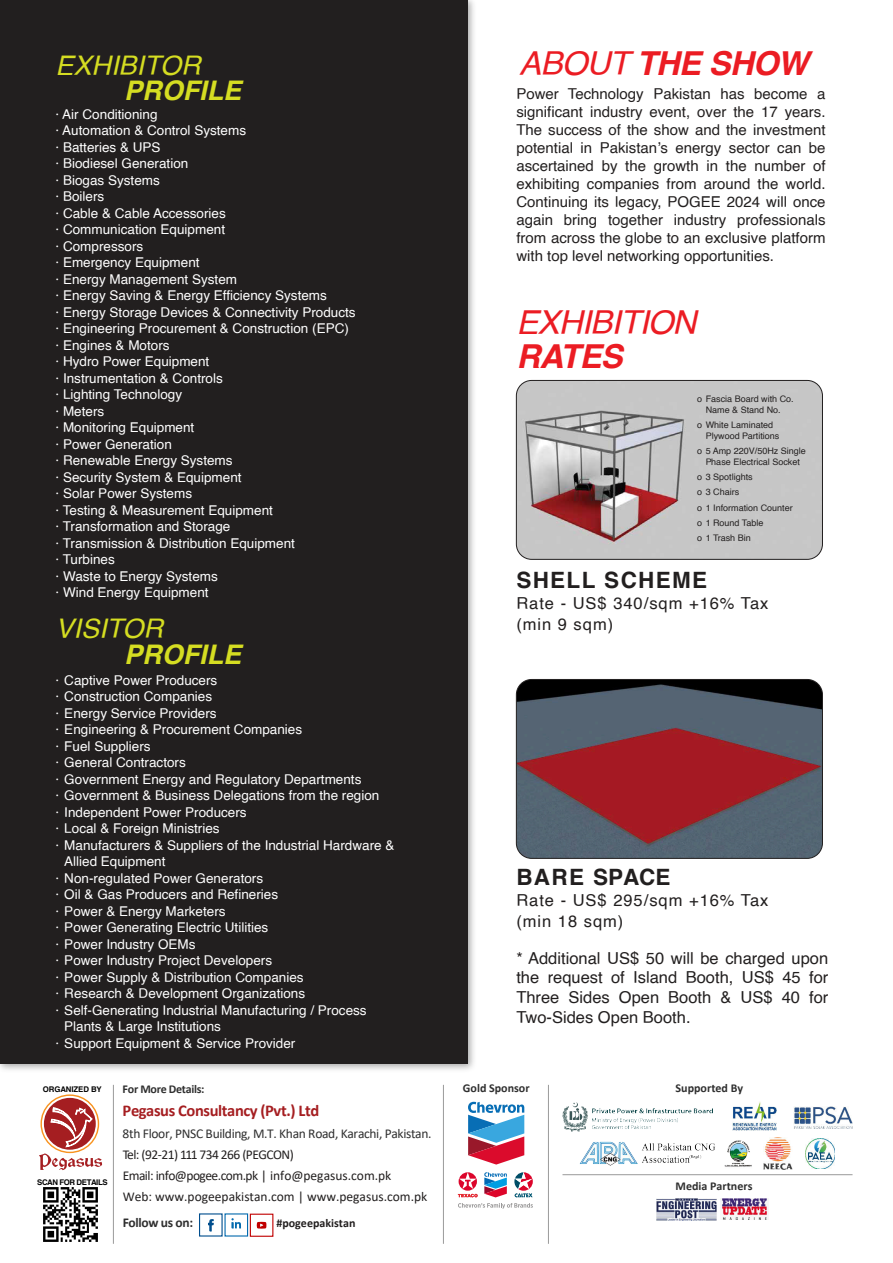
<style>
.page{position:relative;width:893px;height:1263px;background:#fff}
.page>*{position:absolute;margin:0;border:0;box-sizing:border-box;transform-origin:0 0}
.t1{font:italic 700 33px "Helvetica";letter-spacing:-.025em;color:#eb1c23}
.t2{font:italic 33px "Helvetica";letter-spacing:-.025em;color:#eb1c23}
.t3{font:italic 27px "Helvetica";color:#d5dd22}
.t4{font:italic 700 27px "Helvetica";color:#d5dd22}
.t5{font:700 22.5px "Helvetica";letter-spacing:.06em;color:#221f1f}
.t6{font:700 22.5px "Helvetica";color:#221f1f}
.t7{font:16.5px/19.8px "Helvetica";color:#221f1f;text-align:justify}
.t8{font:16.5px/21px "Helvetica";letter-spacing:.06em;color:#221f1f}
.t9{font:700 16.5px "Calibri";letter-spacing:-.025em;color:#a51e21}
.t10{font:15px/18px "Helvetica";color:#221f1f;text-align:justify}
.t11{font:13.5px/16.5px "Helvetica";color:#fff}
.t12{font:13.5px/21px "Calibri";color:#221f1f}
.t13{font:13.5px "Calibri";letter-spacing:-.025em;color:#2f2f2f}
.t14{font:700 13.5px "Calibri";letter-spacing:-.025em;color:#2f2f2f}
.t15{font:700 12px "Calibri";color:#2f2f2f}
.t16{font:700 12px "Calibri";letter-spacing:-.025em;color:#2f2f2f}
.t17{font:700 12px "Calibri";color:#221f1f}
.t18{font:9px/15.3px "Helvetica";color:#221f1f;text-align:center}
.t19{font:700 7.8px "Helvetica";letter-spacing:-.05em;color:#020202}
.t20{font:700 7.8px "Helvetica";letter-spacing:-.01em;color:#020202}
.s1{font-weight:400}
</style>
<div class="page">
<div style="left:0;top:0;width:468px;height:1063px;background:#221f1f"></div>
<img style="left:516px;top:380px;width:306px;height:179px">
<div style="left:516px;top:380px;width:307px;height:180px;border:1px solid #221f1f;border-radius:15px"></div>
<img style="left:516px;top:679px;width:306px;height:179px">
<div style="left:516px;top:679px;width:307px;height:180px;border:1px solid #221f1f;border-radius:15px"></div>
<div style="left:41px;top:1094px;width:58px;height:59px;border:5px solid #f8931f;border-radius:50%"></div>
<svg style="left:43px;top:1097px;width:54px;height:54px"></svg>
<svg style="left:39px;top:1107px;width:63px;height:63px"></svg>
<svg style="left:231px;top:1218px;width:10px;height:10px"></svg>
<svg style="left:208px;top:1219px;width:6px;height:12px"></svg>
<svg style="left:257px;top:1222px;width:9px;height:7px"></svg>
<div style="left:250px;top:1213px;width:23px;height:24px;border:1px solid #c10000"></div>
<img style="left:43px;top:1187px;width:55px;height:55px">
<hr style="left:113px;top:1085px;width:1px;height:159px;background:#9a9a9a">
<hr style="left:443px;top:1085px;width:1px;height:159px;background:#9a9a9a">
<hr style="left:548px;top:1085px;width:1px;height:159px;background:#9a9a9a">
<svg style="left:484px;top:1172px;width:23px;height:25px"></svg>
<svg style="left:458px;top:1172px;width:20px;height:25px"></svg>
<svg style="left:514px;top:1172px;width:19px;height:25px"></svg>
<svg style="left:458px;top:1203px;width:75px;height:5px"></svg>
<svg style="left:468px;top:1102px;width:56px;height:62px"></svg>
<img style="left:580px;top:1140px;width:172px;height:27px">
<img style="left:764px;top:1137px;width:28px;height:32px">
<img style="left:732px;top:1102px;width:44px;height:29px">
<img style="left:806px;top:1139px;width:29px;height:29px">
<img style="left:794px;top:1106px;width:58px;height:23px">
<img style="left:562px;top:1102px;width:150px;height:30px">
<img style="left:721px;top:1199px;width:47px;height:21px">
<img style="left:656px;top:1198px;width:60px;height:22px">
<hr style="left:562px;top:1174px;width:290px;height:1px;background:#9a9a9a">
<h2 class="t3" style="left:56px;top:49px;width:147px">EXHIBITOR</h2>
<h2 class="t4" style="left:124px;top:75px;width:119px">PROFILE</h2>
<p class="t11" style="left:56px;top:107px;width:302px">· Air Conditioning<br>· Automation &amp; Control Systems<br>· Batteries &amp; UPS<br>· Biodiesel Generation<br>· Biogas Systems<br>· Boilers<br>· Cable &amp; Cable Accessories<br>· Communication Equipment<br>· Compressors<br>· Emergency Equipment<br>· Energy Management System<br>· Energy Saving &amp; Energy Efficiency Systems<br>· Energy Storage Devices &amp; Connectivity Products · Engineering Procurement &amp; Construction (EPC) · Engines &amp; Motors<br>· Hydro Power Equipment<br>· Instrumentation &amp; Controls<br>· Lighting Technology<br>· Meters<br>· Monitoring Equipment<br>· Power Generation<br>· Renewable Energy Systems<br>· Security System &amp; Equipment<br>· Solar Power Systems<br>· Testing &amp; Measurement Equipment<br>· Transformation and Storage<br>· Transmission &amp; Distribution Equipment<br>· Turbines<br>· Waste to Energy Systems<br>· Wind Energy Equipment</p>
<h2 class="t3" style="left:56px;top:613px;width:109px">VISITOR</h2>
<h2 class="t4" style="left:124px;top:639px;width:119px">PROFILE</h2>
<p class="t11" style="left:56px;top:673px;width:163px">· Captive Power Producers</p>
<p class="t11" style="left:56px;top:689px;width:158px">· Construction Companies</p>
<p class="t11" style="left:56px;top:706px;width:163px">· Energy Service Providers</p>
<p class="t11" style="left:56px;top:722px;width:248px">· Engineering &amp; Procurement Companies</p>
<p class="t11" style="left:56px;top:739px;width:97px">· Fuel Suppliers</p>
<p class="t11" style="left:56px;top:755px;width:132px">· General Contractors</p>
<p class="t11" style="left:56px;top:772px;width:307px">· Government Energy and Regulatory Departments</p>
<p class="t11" style="left:56px;top:788px;width:325px">· Government &amp; Business Delegations from the region</p>
<p class="t11" style="left:56px;top:805px;width:193px">· Independent Power Producers</p>
<p class="t11" style="left:56px;top:821px;width:166px">· Local &amp; Foreign Ministries</p>
<p class="t11" style="left:56px;top:838px;width:340px">· Manufacturers &amp; Suppliers of the Industrial Hardware &amp;</p>
<p class="t11" style="left:64px;top:854px;width:103px">Allied Equipment</p>
<p class="t11" style="left:56px;top:871px;width:209px">· Non-regulated Power Generators</p>
<p class="t11" style="left:56px;top:887px;width:224px">· Oil &amp; Gas Producers and Refineries</p>
<p class="t11" style="left:56px;top:904px;width:172px">· Power &amp; Energy Marketers</p>
<p class="t11" style="left:56px;top:920px;width:214px">· Power Generating Electric Utilities</p>
<p class="t11" style="left:56px;top:937px;width:142px">· Power Industry OEMs</p>
<p class="t11" style="left:56px;top:953px;width:218px">· Power Industry Project Developers</p>
<p class="t11" style="left:56px;top:970px;width:250px">· Power Supply &amp; Distribution Companies</p>
<p class="t11" style="left:56px;top:986px;width:251px">· Research &amp; Development Organizations</p>
<p class="t11" style="left:56px;top:1002px;width:313px">· Self-Generating Industrial Manufacturing / Process</p>
<p class="t11" style="left:64px;top:1019px;width:158px">Plants &amp; Large Institutions</p>
<p class="t11" style="left:56px;top:1035px;width:241px">· Support Equipment &amp; Service Provider</p>
<p class="t20" style="left:43px;top:1085px;width:60px">ORGANIZED BY</p>
<p class="t16" style="left:123px;top:1084px;width:83px">For More Details:</p>
<p class="t9" style="left:123px;top:1104px;width:198px">Pegasus Consultancy (Pvt.) Ltd</p>
<p class="t13" style="left:123px;top:1129px;width:310px">8th Floor, PNSC Building, M.T. Khan Road, Karachi, Pakistan.</p>
<p class="t12" style="left:123px;top:1145px;width:306px">Tel: (92-21) 111 734 266 (PEGCON)<br>Email: info@pogee.com.pk | info@pegasus.com.pk<br>Web: www.pogeepakistan.com | www.pegasus.com.pk</p>
<p class="t14" style="left:123px;top:1218px;width:72px">Follow us on:</p>
<p class="t17" style="left:276px;top:1218px;width:81px">#pogeepakistan</p>
<p class="t19" style="left:37px;top:1178px;width:72px">SCAN FOR DETAILS</p>
<h1 class="t1" style="left:519px;top:44px;width:291px"><span class="s1">ABOUT</span> THE SHOW</h1>
<p class="t10" style="left:516px;top:86px;width:311px">Power Technology Pakistan has become a significant industry event, over the 17 years.<br>The success of the show and the investment potential in Pakistan’s energy sector can be ascertained by the growth in the number of exhibiting companies from around the world.<br>Continuing its legacy, POGEE 2024 will once again bring together industry professionals from across the globe to an exclusive platform with top level networking opportunities.</p>
<h1 class="t2" style="left:516px;top:303px;width:181px">EXHIBITION</h1>
<h1 class="t1" style="left:516px;top:337px;width:108px">RATES</h1>
<p class="t18" style="left:697px;top:394px;width:98px;line-height:10.8px">o Fascia Board with Co.<br>Name &amp; Stand No.</p>
<p class="t18" style="left:706px;top:420px;width:75px;line-height:10.8px;text-align:left;text-indent:-9px">o White Laminated<br>Plywood Partitions</p>
<p class="t18" style="left:697px;top:446px;width:110px;line-height:10.8px">o 5 Amp 220V/50Hz Single<br>Phase Electrical Socket</p>
<p class="t18" style="left:697px;top:470px;width:97px;text-align:left">o 3 Spotlights<br>o 3 Chairs<br>o 1 Information Counter o 1 Round Table<br>o 1 Trash Bin</p>
<h3 class="t5" style="left:516px;top:567px;width:192px">SHELL SCHEME</h3>
<p class="t8" style="left:516px;top:594px;width:254px">Rate - US$ 340/sqm +16% Tax (min 9 sqm)</p>
<h3 class="t6" style="left:516px;top:864px;width:156px">BARE SPACE</h3>
<p class="t8" style="left:516px;top:891px;width:254px">Rate - US$ 295/sqm +16% Tax (min 18 sqm)</p>
<p class="t7" style="left:516px;top:949px;width:313px">* Additional US$ 50 will be charged upon the request of Island Booth, US$ 45 for Three Sides Open Booth &amp; US$ 40 for Two-Sides Open Booth.</p>
<p class="t15" style="left:463px;top:1083px;width:68px">Gold Sponsor</p>
<p class="t15" style="left:676px;top:1083px;width:69px">Supported By</p>
<p class="t15" style="left:676px;top:1181px;width:78px">Media Partners</p>
</div>
